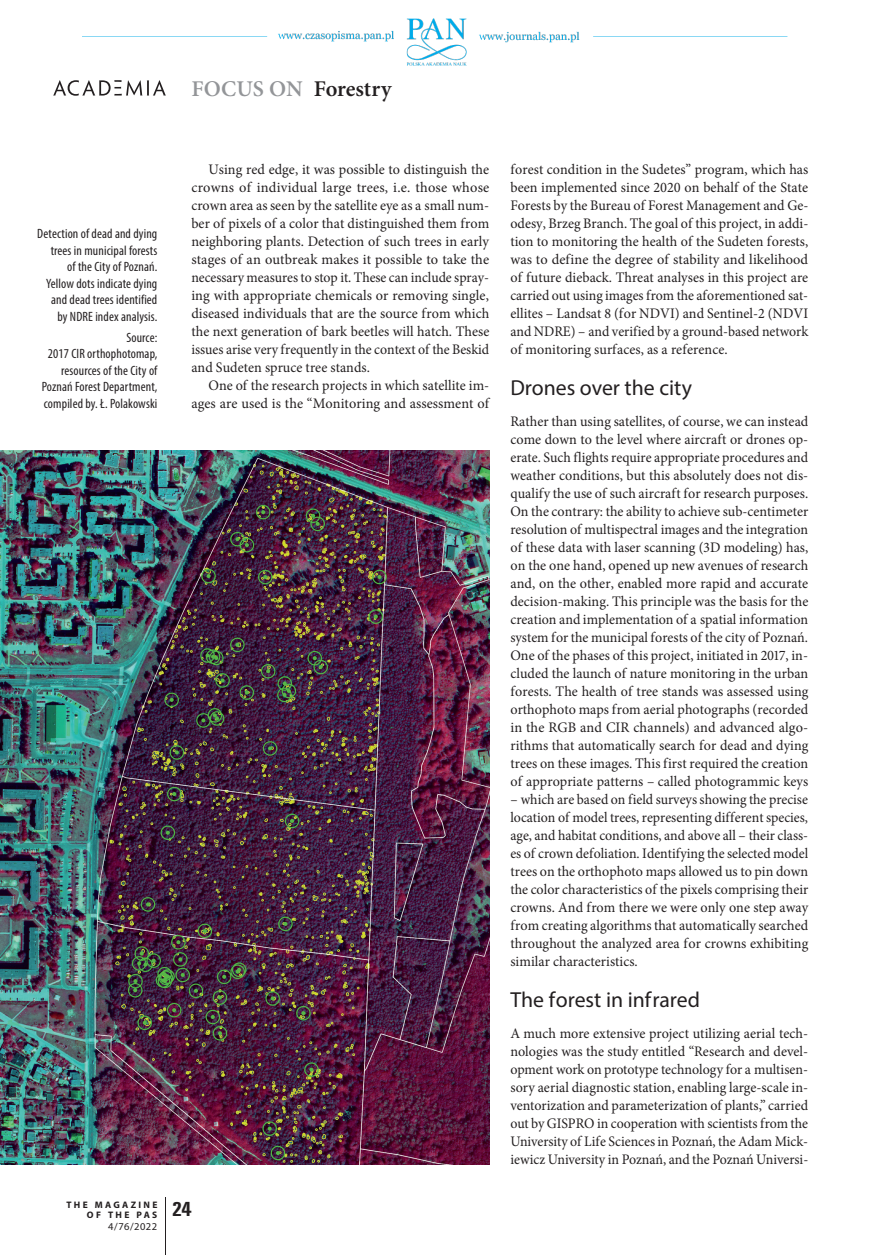
<style>
.page{position:relative;width:872px;height:1255px;background:#fff}
.page>*{position:absolute;margin:0;border:0;box-sizing:border-box;transform-origin:0 0}
.t1{font:600 22.5px "Minion Pro";color:#231f20}
.t2{font:21.75px "Myriad Pro";color:#231f20}
.t3{font:700 condensed 21px "Unitus TEE";color:#231f20}
.t4{font:14.55px/18px "Minion Pro";letter-spacing:.005em;color:#231f20;text-align:justify}
.t5{font:14.55px/18px "Minion Pro";letter-spacing:.005em;color:#231f20;text-align:justify;scale:.96 1}
.t6{font:condensed 13.5px/16.5px "Myriad Pro";letter-spacing:.01em;color:#231f20;text-align:right}
.t7{font:10.5px "Myriad Pro";color:#231f20}
.t8{font:700 9.45px/10.5px "Myriad Pro";letter-spacing:.245em;color:#231f20;text-align:right}
.s1{color:#939598}
</style>
<div class="page">
<img style="left:82px;top:18px;width:706px;height:48px">
<hr style="left:166px;top:1197px;width:1px;height:57px;background:#231f20">
<img style="left:0;top:451px;width:489px;height:712px">
<svg style="left:53px;top:80px;width:113px;height:16px"></svg>
<h1 class="t1" style="left:191px;top:73px;width:201px"><span class="s1">FOCUS ON</span> Forestry</h1>
<p class="t6" style="left:37px;top:225px;width:122px">Detection of dead and dying trees in municipal forests<br>of the City of Poznań.<br>Yellow dots indicate dying and dead trees identified<br>by NDRE index analysis.</p>
<p class="t6" style="left:42px;top:329px;width:117px">Source:<br>2017 CIR orthophotomap, resources of the City of<br>Poznań Forest Department, compiled by. Ł. Polakowski</p>
<p class="t4" style="left:191px;top:160px;width:299px;text-indent:17px">Using red edge, it was possible to distinguish the crowns of individual large trees, i.e. those whose crown area as seen by the satellite eye as a small num&shy;ber of pixels of a color that distinguished them from neighboring plants. Detection of such trees in early stages of an outbreak makes it possible to take the necessary measures to stop it. These can include spray&shy;ing with appropriate chemicals or removing single, diseased individuals that are the source from which the next generation of bark beetles will hatch. These issues arise very frequently in the context of the Beskid and Sudeten spruce tree stands.</p>
<p class="t4" style="left:191px;top:376px;width:299px;text-align:right">One of the research projects in which satellite im&shy;ages are used is the “Monitoring and assessment of</p>
<p class="t8" style="left:67px;top:1198px;width:92px">THE MAGAZINE<br>OF THE PAS</p>
<p class="t7" style="left:108px;top:1220px;width:51px">4/76/2022</p>
<h3 class="t3" style="left:172px;top:1196px;width:21px">24</h3>
<p class="t4" style="left:510px;top:160px;width:299px">forest condition in the Sudetes” program, which has been implemented since 2020 on behalf of the State Forests by the Bureau of Forest Management and Ge&shy;odesy, Brzeg Branch. The goal of this project, in addi&shy;tion to monitoring the health of the Sudeten forests, was to define the degree of stability and likelihood of future dieback. Threat analyses in this project are carried out using images from the aforementioned sat&shy;ellites – Landsat 8 (for NDVI) and Sentinel-2 (NDVI and NDRE) – and verified by a ground-based network of monitoring surfaces, as a reference.</p>
<h2 class="t2" style="left:510px;top:374px;width:183px">Drones over the city</h2>
<p class="t4" style="left:510px;top:412px;width:299px">Rather than using satellites, of course, we can instead come down to the level where aircraft or drones op&shy;erate. Such flights require appropriate procedures and weather conditions, but this absolutely does not dis&shy;qualify the use of such aircraft for research purposes.<br>On the contrary: the ability to achieve sub-centimeter resolution of multispectral images and the integration of these data with laser scanning (3D modeling) has, on the one hand, opened up new avenues of research and, on the other, enabled more rapid and accurate decision-making. This principle was the basis for the creation and implementation of a spatial information system for the municipal forests of the city of Poznań.<br>One of the phases of this project, initiated in 2017, in&shy;cluded the launch of nature monitoring in the urban forests. The health of tree stands was assessed using orthophoto maps from aerial photographs (recorded in the RGB and CIR channels) and advanced algo&shy;rithms that automatically search for dead and dying trees on these images. This first required the creation of appropriate patterns – called photogrammic keys</p>
<p class="t5" style="left:510px;top:790px;width:312px">– which are based on field surveys showing the precise location of model trees, representing different species, age, and habitat conditions, and above all – their class&shy;es of crown defoliation. Identifying the selected model trees on the orthophoto maps allowed us to pin down the color characteristics of the pixels comprising their crowns. And from there we were only one step away from creating algorithms that automatically searched throughout the analyzed area for crowns exhibiting similar characteristics.</p>
<h2 class="t2" style="left:510px;top:986px;width:191px">The forest in infrared</h2>
<p class="t4" style="left:510px;top:1024px;width:299px">A much more extensive project utilizing aerial tech&shy;nologies was the study entitled “Research and devel&shy;opment work on prototype technology for a multisen&shy;sory aerial diagnostic station, enabling large-scale in&shy;ventorization and parameterization of plants,” carried out by GISPRO in cooperation with scientists from the University of Life Sciences in Poznań, the Adam Mick&shy;iewicz University in Poznań, and the Poznań Universi-</p>
</div>
